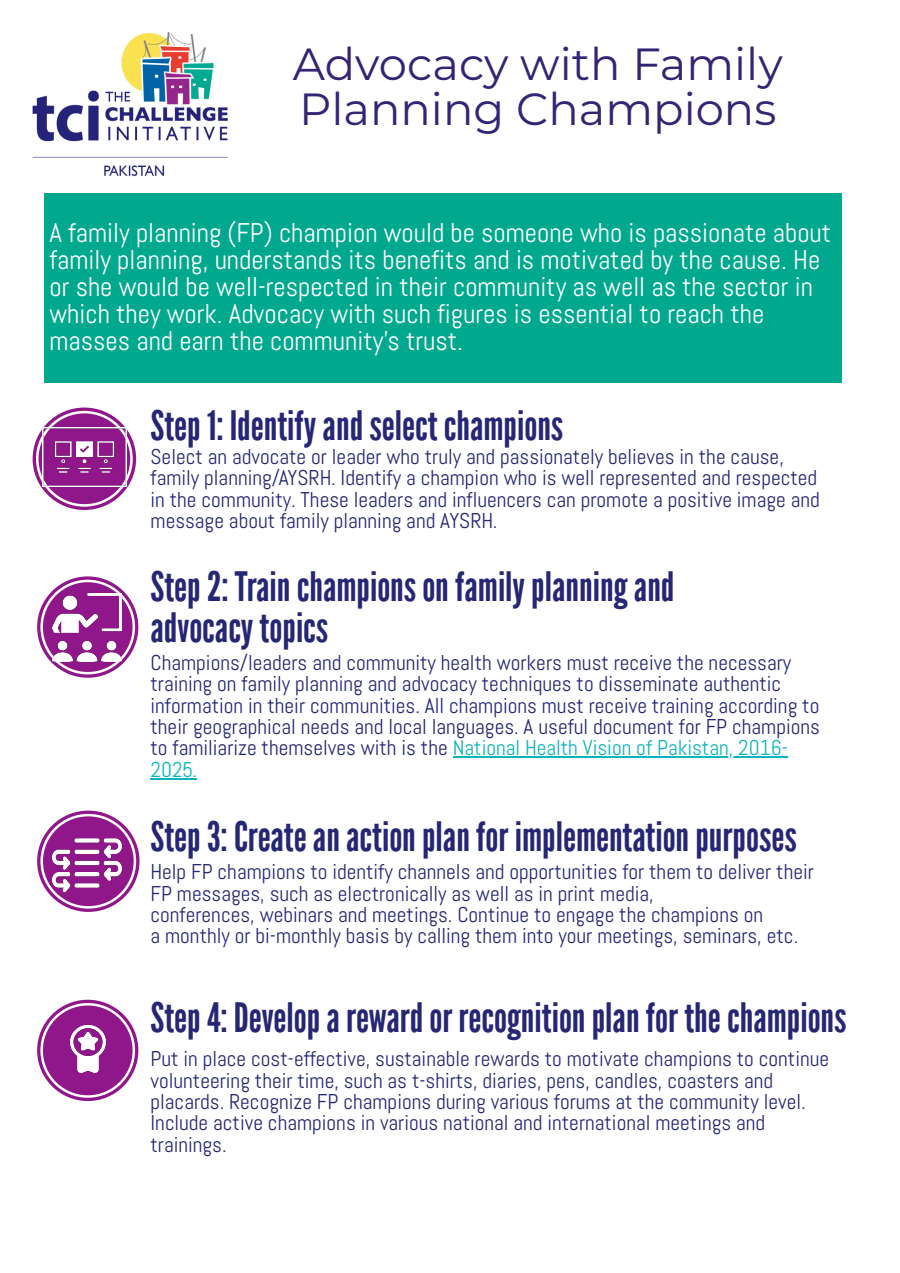
<style>
.page{position:relative;width:900px;height:1273px;background:#fff}
.page>*{position:absolute;margin:0;border:0;box-sizing:border-box;transform-origin:0 0}
.t1{font:45px/45px "Montserrat";color:#352475}
.t2{font:40.5px/40.5px "League Gothic";color:#252775}
.t3{font:40.5px "League Gothic";color:#252776}
.t4{font:27px/27px "Abel";color:#fff}
.t5{font:21.38px/21.4px "Abel";color:#252775}
.t6{font:21.38px "Abel";color:#0fb4bb}
.s1{color:#252775}
</style>
<div class="page">
<img style="left:33px;top:32px;width:195px;height:145px">
<div style="left:44px;top:194px;width:798px;height:188px;background:#00a88e"></div>
<svg style="left:33px;top:407px;width:103px;height:103px"></svg>
<svg style="left:37px;top:576px;width:101px;height:101px"></svg>
<hr style="left:453px;top:756px;width:335px;height:1px;background:#0fb4bb">
<hr style="left:151px;top:777px;width:46px;height:1px;background:#0fb4bb">
<svg style="left:37px;top:810px;width:103px;height:101px"></svg>
<svg style="left:37px;top:999px;width:101px;height:101px"></svg>
<img style="left:43px;top:417px;width:83px;height:79px">
<img style="left:48px;top:590px;width:78px;height:75px">
<img style="left:48px;top:818px;width:78px;height:89px">
<img style="left:43px;top:1005px;width:91px;height:86px">
<p class="t1" style="left:293px;top:41px;width:492px">Advocacy with Family<br>Planning Champions</p>
<p class="t4" style="left:50px;top:219px;width:783px">A family planning (FP) champion would be someone who is passionate about</p>
<p class="t4" style="left:50px;top:246px;width:772px">family planning, understands its benefits and is motivated by the cause. He or she would be well-respected in their community as well as the sector in which they work. Advocacy with such figures is essential to reach the masses and earn the community’s trust.</p>
<p class="t3" style="left:151px;top:402px;width:414px">Step 1: Identify and select champions</p>
<p class="t5" style="left:151px;top:445px;width:635px">Select an advocate or leader who truly and passionately believes in the cause,</p>
<p class="t5" style="left:151px;top:467px;width:671px">family planning/AYSRH. Identify a champion who is well represented and respected in the community. These leaders and influencers can promote a positive image and</p>
<p class="t5" style="left:151px;top:510px;width:349px">message about family planning and AYSRH.</p>
<p class="t2" style="left:151px;top:567px;width:525px">Step 2: Train champions on family planning and advocacy topics</p>
<p class="t5" style="left:151px;top:651px;width:671px">Champions/leaders and community health workers must receive the necessary training on family planning and advocacy techniques to disseminate authentic information in their communities. All champions must receive training according to their geographical needs and local languages. A useful document for FP champions</p>
<p class="t6" style="left:151px;top:734px;width:639px"><span class="s1">to familiarize themselves with is the</span> National Health Vision of Pakistan, 2016-</p>
<p class="t6" style="left:151px;top:755px;width:48px">2025.</p>
<h2 class="t2" style="left:151px;top:817px;width:648px">Step 3: Create an action plan for implementation purposes</h2>
<p class="t5" style="left:151px;top:861px;width:665px">Help FP champions to identify channels and opportunities for them to deliver their FP messages, such as electronically as well as in print media,<br>conferences, webinars and meetings. Continue to engage the champions on<br>a monthly or bi-monthly basis by calling them into your meetings, seminars, etc.</p>
<h2 class="t2" style="left:151px;top:998px;width:697px">Step 4: Develop a reward or recognition plan for the champions</h2>
<p class="t5" style="left:151px;top:1047px;width:680px">Put in place cost-effective, sustainable rewards to motivate champions to continue volunteering their time, such as t-shirts, diaries, pens, candles, coasters and placards. Recognize FP champions during various forums at the community level.<br>Include active champions in various national and international meetings and trainings.</p>
</div>
